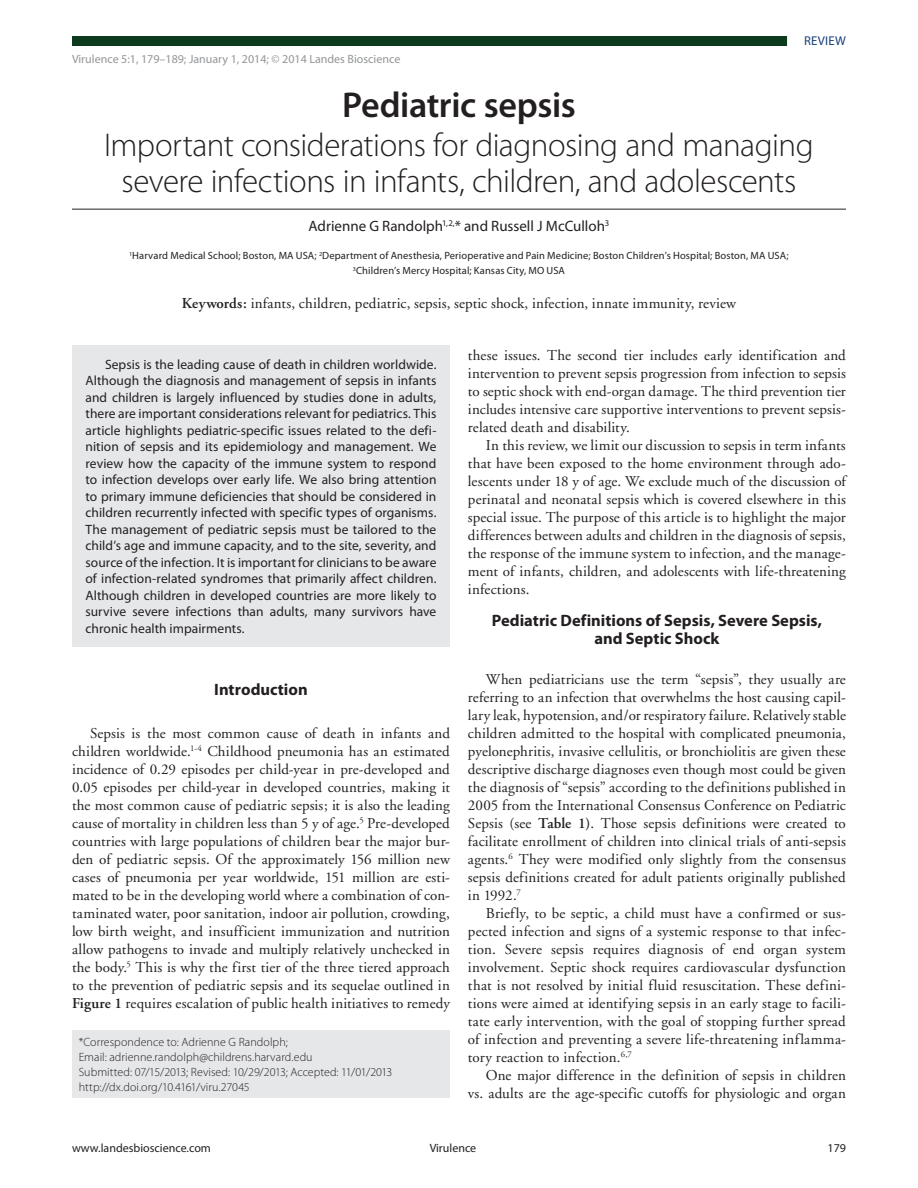
<style>
.page{position:relative;width:918px;height:1188px;background:#fff}
.page>*{position:absolute;margin:0;border:0;box-sizing:border-box;transform-origin:0 0}
.t1{font:600 36px "Myriad Pro";letter-spacing:-.01em;color:#231f20}
.t2{font:300 33px/36px "Myriad Pro";letter-spacing:-.015em;color:#231f20;text-align:center}
.t3{font:700 16.5px/18px "Myriad Pro";color:#231f20;text-align:center}
.t4{font:15px/18px "Adobe Garamond";letter-spacing:.005em;color:#231f20;text-align:justify}
.t5{font:15px "Myriad Pro";color:#231f20}
.t6{font:13.5px/16.5px "Myriad Pro";color:#231f20;text-align:justify}
.t7{font:12.75px "Myriad Pro";letter-spacing:.02em;color:#193f7c}
.t8{font:300 12px/15px "Myriad Pro";color:#231f20}
.t9{font:12px "Myriad Pro";color:#939598}
.t10{font:12px "Myriad Pro";color:#231f20}
.t11{font:10.5px/15px "Myriad Pro";letter-spacing:.01em;color:#231f20;text-align:center}
.s1{font-weight:600}
</style>
<div class="page">
<div style="left:72px;top:36px;width:774px;height:10px;background:#0b3b1c"></div>
<svg style="left:787px;top:36px;width:59px;height:10px"></svg>
<div style="left:72px;top:1030px;width:378px;height:68px;background:#e6e7e9"></div>
<hr style="left:72px;top:209px;width:774px;height:1px;background:#231f20">
<div style="left:72px;top:345px;width:378px;height:301px;background:#e6e7e9"></div>
<p class="t9" style="left:72px;top:52px;width:330px">Virulence 5:1, 179–189; January 1, 2014; © 2014 Landes Bioscience</p>
<p class="t7" style="left:804px;top:33px;width:43px">Review</p>
<h1 class="t1" style="left:342px;top:82px;width:235px">Pediatric sepsis</h1>
<h2 class="t2" style="left:104px;top:126px;width:711px">Important considerations for diagnosing and managing severe infections in infants, children, and adolescents</h2>
<p class="t5" style="left:309px;top:216px;width:302px">Adrienne G Randolph<sup>1,2,</sup>* and Russell J McCulloh<sup>3</sup></p>
<p class="t11" style="left:129px;top:248px;width:661px"><sup>1</sup>Harvard Medical School; Boston, MA USA; <sup>2</sup>Department of Anesthesia, Perioperative and Pain Medicine; Boston Children’s Hospital; Boston, MA USA;<br><sup>3</sup>Children’s Mercy Hospital; Kansas City, MO USA</p>
<p class="t4" style="left:182px;top:295px;width:556px"><span class="s1">Keywords:</span> infants, children, pediatric, sepsis, septic shock, infection, innate immunity, review</p>
<p class="t6" style="left:86px;top:356px;width:352px;text-indent:19px">Sepsis is the leading cause of death in children worldwide.<br>Although the diagnosis and management of sepsis in infants and children is largely influenced by studies done in adults, there are important considerations relevant for pediatrics. This article highlights pediatric-specific issues related to the defi&shy;nition of sepsis and its epidemiology and management. We review how the capacity of the immune system to respond to infection develops over early life. We also bring attention to primary immune deficiencies that should be considered in children recurrently infected with specific types of organisms.<br>The management of pediatric sepsis must be tailored to the child’s age and immune capacity, and to the site, severity, and source of the infection. It is important for clinicians to be aware of infection-related syndromes that primarily affect children.<br>Although children in developed countries are more likely to survive severe infections than adults, many survivors have chronic health impairments.</p>
<p class="t3" style="left:214px;top:680px;width:95px">Introduction</p>
<p class="t4" style="left:72px;top:725px;width:380px;text-indent:18px">Sepsis is the most common cause of death in infants and children worldwide.<sup>1-4</sup> Childhood pneumonia has an estimated incidence of 0.29 episodes per child-year in pre-developed and 0.05 episodes per child-year in developed countries, making it the most common cause of pediatric sepsis; it is also the leading cause of mortality in children less than 5 y of age.<sup>5</sup> Pre-developed countries with large populations of children bear the major bur&shy;den of pediatric sepsis. Of the approximately 156 million new cases of pneumonia per year worldwide, 151 million are esti&shy;mated to be in the developing world where a combination of con&shy;taminated water, poor sanitation, indoor air pollution, crowding, low birth weight, and insufficient immunization and nutrition allow pathogens to invade and multiply relatively unchecked in the body.<sup>5</sup> This is why the first tier of the three tiered approach to the prevention of pediatric sepsis and its sequelae outlined in <span class="s1">Figure 1</span> requires escalation of public health initiatives to remedy</p>
<p class="t8" style="left:79px;top:1034px;width:315px">*Correspondence to: Adrienne G Randolph;<br>Email: adrienne.randolph@childrens.harvard.edu<br>Submitted: 07/15/2013; Revised: 10/29/2013; Accepted: 11/01/2013 http://dx.doi.org/10.4161/viru.27045</p>
<p class="t4" style="left:468px;top:347px;width:379px">these issues. The second tier includes early identification and intervention to prevent sepsis progression from infection to sepsis to septic shock with end-organ damage. The third prevention tier includes intensive care supportive interventions to prevent sepsis&shy;related death and disability.</p>
<p class="t4" style="left:468px;top:437px;width:379px;text-indent:18px">In this review, we limit our discussion to sepsis in term infants that have been exposed to the home environment through ado&shy;lescents under 18 y of age. We exclude much of the discussion of perinatal and neonatal sepsis which is covered elsewhere in this special issue. The purpose of this article is to highlight the major differences between adults and children in the diagnosis of sepsis, the response of the immune system to infection, and the manage&shy;ment of infants, children, and adolescents with life-threatening infections.</p>
<p class="t3" style="left:492px;top:611px;width:332px">Pediatric Definitions of Sepsis, Severe Sepsis, and Septic Shock</p>
<p class="t4" style="left:468px;top:671px;width:380px;text-indent:18px">When pediatricians use the term “sepsis”, they usually are referring to an infection that overwhelms the host causing capil&shy;lary leak, hypotension, and/or respiratory failure. Relatively stable children admitted to the hospital with complicated pneumonia, pyelonephritis, invasive cellulitis, or bronchiolitis are given these descriptive discharge diagnoses even though most could be given the diagnosis of “sepsis” according to the definitions published in 2005 from the International Consensus Conference on Pediatric Sepsis (see <span class="s1">Table 1)</span>. Those sepsis definitions were created to facilitate enrollment of children into clinical trials of anti-sepsis agents.<sup>6</sup> They were modified only slightly from the consensus sepsis definitions created for adult patients originally published in 1992.<sup>7</sup></p>
<p class="t4" style="left:468px;top:905px;width:379px;text-indent:18px">Briefly, to be septic, a child must have a confirmed or sus&shy;pected infection and signs of a systemic response to that infec&shy;tion. Severe sepsis requires diagnosis of end organ system involvement. Septic shock requires cardiovascular dysfunction that is not resolved by initial fluid resuscitation. These defini&shy;tions were aimed at identifying sepsis in an early stage to facili&shy;tate early intervention, with the goal of stopping further spread of infection and preventing a severe life-threatening inflamma&shy;tory reaction to infection.<sup>6,7</sup></p>
<p class="t4" style="left:468px;top:1067px;width:379px;text-align:right">One major difference in the definition of sepsis in children vs. adults are the age-specific cutoffs for physiologic and organ</p>
<p class="t10" style="left:72px;top:1141px;width:253px">www.landesbioscience.com V</p>
<p class="t10" style="left:436px;top:1141px;width:42px">irulence</p>
<p class="t10" style="left:828px;top:1141px;width:20px">179</p>
</div>
